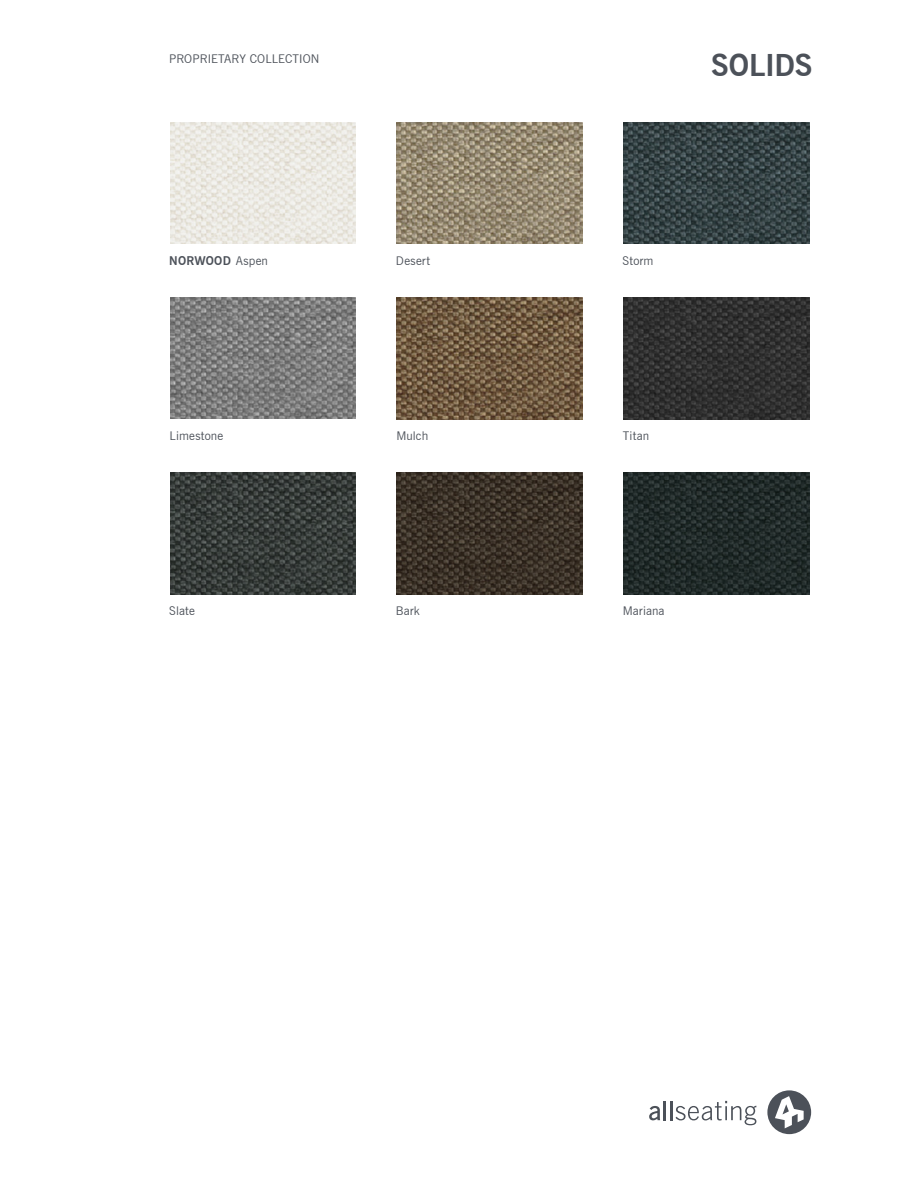
<style>
.page{position:relative;width:918px;height:1188px;background:#fff}
.page>*{position:absolute;margin:0;border:0;box-sizing:border-box;transform-origin:0 0}
.t1{font:700 30px "News Gothic BT";letter-spacing:-.005em;color:#4c5159}
.t2{font:12px "News Gothic BT";letter-spacing:.01em;color:#4c5159}
.t3{font:700 12px "News Gothic BT";letter-spacing:.02em;color:#4c5159}
.s1{font-weight:400}
</style>
<div class="page">
<svg style="left:767px;top:1090px;width:44px;height:44px"></svg>
<svg style="left:649px;top:1106px;width:11px;height:14px"></svg>
<hr style="left:663px;top:1101px;width:3px;height:19px;background:#4c5159">
<svg style="left:670px;top:1101px;width:86px;height:24px"></svg>
<img style="left:170px;top:122px;width:186px;height:122px">
<img style="left:397px;top:122px;width:186px;height:122px">
<img style="left:624px;top:122px;width:186px;height:122px">
<img style="left:170px;top:297px;width:186px;height:122px">
<img style="left:397px;top:298px;width:186px;height:121px">
<img style="left:170px;top:473px;width:186px;height:121px">
<img style="left:397px;top:473px;width:186px;height:121px">
<img style="left:624px;top:298px;width:186px;height:121px">
<img style="left:624px;top:473px;width:186px;height:121px">
<p class="t2" style="left:169px;top:51px;width:152px">PROPRIETARY COLLECTION</p>
<p class="t1" style="left:711px;top:47px;width:103px">SOLIDS</p>
<p class="t3" style="left:169px;top:253px;width:100px">NORWOOD <span class="s1">Aspen</span></p>
<p class="t2" style="left:396px;top:253px;width:36px">Desert</p>
<p class="t2" style="left:623px;top:253px;width:33px">Storm</p>
<p class="t2" style="left:170px;top:428px;width:55px">Limestone</p>
<p class="t2" style="left:396px;top:428px;width:33px">Mulch</p>
<p class="t2" style="left:623px;top:428px;width:28px">Titan</p>
<p class="t2" style="left:169px;top:604px;width:27px">Slate</p>
<p class="t2" style="left:396px;top:604px;width:26px">Bark</p>
<p class="t2" style="left:623px;top:604px;width:43px">Mariana</p>
</div>
